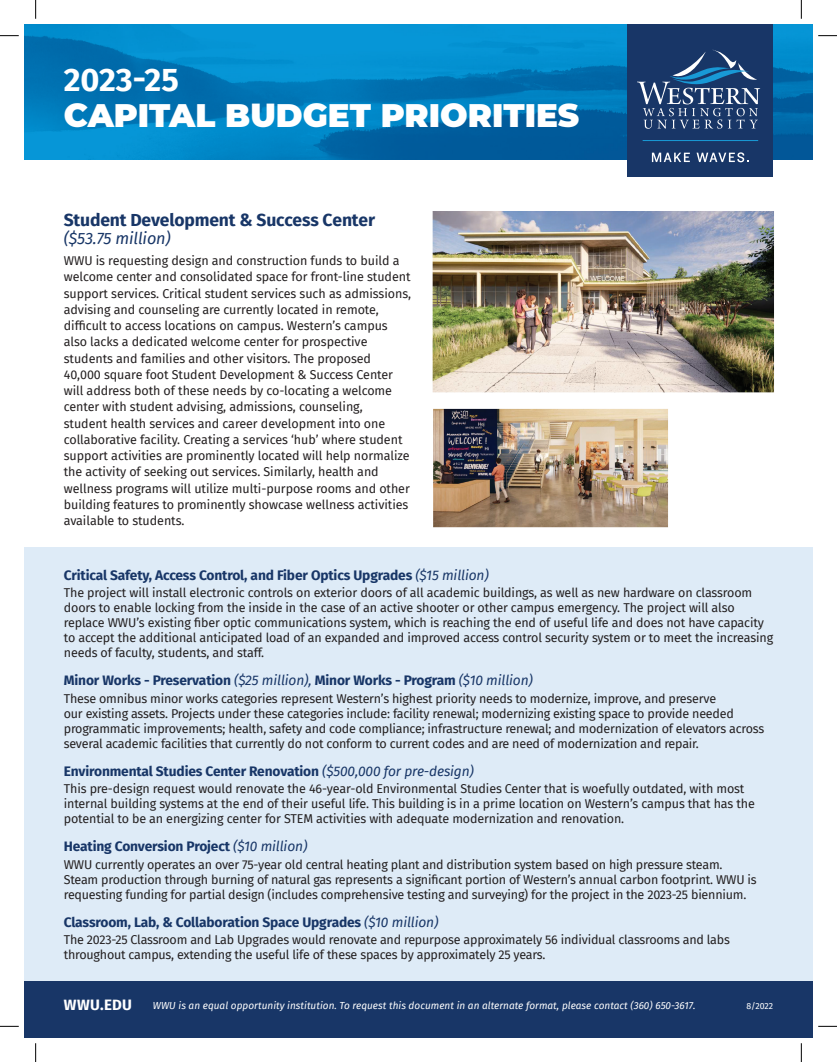
<style>
.page{position:relative;width:837px;height:1062px;background:#fff}
.page>*{position:absolute;margin:0;border:0;box-sizing:border-box;transform-origin:0 0}
.t1{font:900 32.5px "Montserrat";color:#fff}
.t2{font:700 32.5px "Fira Sans";color:#fff}
.t3{font:700 17.5px "Fira Sans";letter-spacing:-.01em;color:#183667}
.t4{font:italic 16.25px "Fira Sans";letter-spacing:-.01em;color:#183667}
.t5{font:700 15px "Fira Sans";letter-spacing:.02em;color:#fff}
.t6{font:700 13.75px "Fira Sans";letter-spacing:-.01em;color:#183667}
.t7{font:12.5px/16.2px "Fira Sans";letter-spacing:-.01em;color:#231f20}
.t8{font:italic 10px "Fira Sans";letter-spacing:.005em;color:#fff}
.t9{font:8.75px "Fira Sans";color:#fff}
.s1{font-weight:400;font-style:italic}
</style>
<div class="page">
<div style="left:24px;top:548px;width:788px;height:436px;background:#deebf7"></div>
<div style="left:24px;top:981px;width:788px;height:56px;background:#183667"></div>
<img style="left:24px;top:24px;width:788px;height:136px">
<div style="left:627px;top:24px;width:145px;height:153px;background:#183667"></div>
<svg style="left:637px;top:50px;width:122px;height:79px"></svg>
<svg style="left:651px;top:153px;width:38px;height:9px"></svg>
<svg style="left:696px;top:152px;width:52px;height:10px"></svg>
<hr style="left:642px;top:140px;width:116px;height:1px;background:#1899d6">
<img style="left:432px;top:211px;width:342px;height:182px">
<img style="left:433px;top:408px;width:235px;height:120px">
<svg style="left:0;top:35px;width:19px;height:1px"></svg>
<svg style="left:818px;top:35px;width:18px;height:1px"></svg>
<svg style="left:0;top:1025px;width:19px;height:1px"></svg>
<svg style="left:818px;top:1025px;width:18px;height:1px"></svg>
<svg style="left:35px;top:0;width:1px;height:19px"></svg>
<svg style="left:35px;top:1043px;width:1px;height:18px"></svg>
<svg style="left:800px;top:0;width:1px;height:19px"></svg>
<svg style="left:800px;top:1043px;width:1px;height:18px"></svg>
<h1 class="t2" style="left:64px;top:52px;width:116px">2023-25</h1>
<h1 class="t1" style="left:64px;top:91px;width:517px">CAPITAL BUDGET PRIORITIES</h1>
<h2 class="t3" style="left:64px;top:205px;width:313px">Student Development &amp; Success Center</h2>
<h3 class="t4" style="left:64px;top:226px;width:108px">($53.75 million)</h3>
<p class="t7" style="left:64px;top:252px;width:349px">WWU is requesting design and construction funds to build a welcome center and consolidated space for front-line student support services. Critical student services such as admissions, advising and counseling are currently located in remote, difficult to access locations on campus. Western’s campus also lacks a dedicated welcome center for prospective students and families and other visitors. The proposed 40,000 square foot Student Development &amp; Success Center will address both of these needs by co-locating a welcome center with student advising, admissions, counseling,<br>student health services and career development into one collaborative facility. Creating a services ‘hub’ where student support activities are prominently located will help normalize the activity of seeking out services. Similarly, health and wellness programs will utilize multi-purpose rooms and other building features to prominently showcase wellness activities available to students.</p>
<p class="t6" style="left:64px;top:563px;width:426px">Critical Safety, Access Control, and Fiber Optics Upgrades <span class="s1">($15 million)</span></p>
<p class="t7" style="left:64px;top:585px;width:710px;line-height:15px">The project will install electronic controls on exterior doors of all academic buildings, as well as new hardware on classroom doors to enable locking from the inside in the case of an active shooter or other campus emergency. The project will also replace WWU’s existing fiber optic communications system, which is reaching the end of useful life and does not have capacity to accept the additional anticipated load of an expanded and improved access control security system or to meet the increasing needs of faculty, students, and staff.</p>
<p class="t6" style="left:64px;top:668px;width:470px">Minor Works - Preservation <span class="s1">($25 million),</span> Minor Works - Program <span class="s1">($10 million)</span></p>
<p class="t7" style="left:64px;top:690px;width:701px;line-height:15px">These omnibus minor works categories represent Western’s highest priority needs to modernize, improve, and preserve<br>our existing assets. Projects under these categories include: facility renewal; modernizing existing space to provide needed programmatic improvements; health, safety and code compliance; infrastructure renewal; and modernization of elevators across several academic facilities that currently do not conform to current codes and are need of modernization and repair.</p>
<p class="t6" style="left:64px;top:759px;width:411px">Environmental Studies Center Renovation <span class="s1">($500,000 for pre-design)</span></p>
<p class="t7" style="left:64px;top:781px;width:692px;line-height:15px">This pre-design request would renovate the 46-year-old Environmental Studies Center that is woefully outdated, with most internal building systems at the end of their useful life. This building is in a prime location on Western’s campus that has the potential to be an energizing center for STEM activities with adequate modernization and renovation.</p>
<p class="t6" style="left:64px;top:834px;width:245px">Heating Conversion Project <span class="s1">($10 million)</span></p>
<p class="t7" style="left:64px;top:856px;width:694px;line-height:15px">WWU currently operates an over 75-year old central heating plant and distribution system based on high pressure steam.<br>Steam production through burning of natural gas represents a significant portion of Western’s annual carbon footprint. WWU is requesting funding for partial design (includes comprehensive testing and surveying) for the project in the 2023-25 biennium.</p>
<p class="t6" style="left:64px;top:910px;width:376px">Classroom, Lab, &amp; Collaboration Space Upgrades <span class="s1">($10 million)</span></p>
<p class="t7" style="left:64px;top:931px;width:667px;line-height:15px">The 2023-25 Classroom and Lab Upgrades would renovate and repurpose approximately 56 individual classrooms and labs throughout campus, extending the useful life of these spaces by approximately 25 years.</p>
<p class="t5" style="left:64px;top:992px;width:70px">WWU.EDU</p>
<p class="t8" style="left:153px;top:997px;width:544px">WWU is an equal opportunity institution. To request this document in an alternate format, please contact (360) 650-3617.</p>
<p class="t9" style="left:746px;top:998px;width:28px">8/2022</p>
</div>
